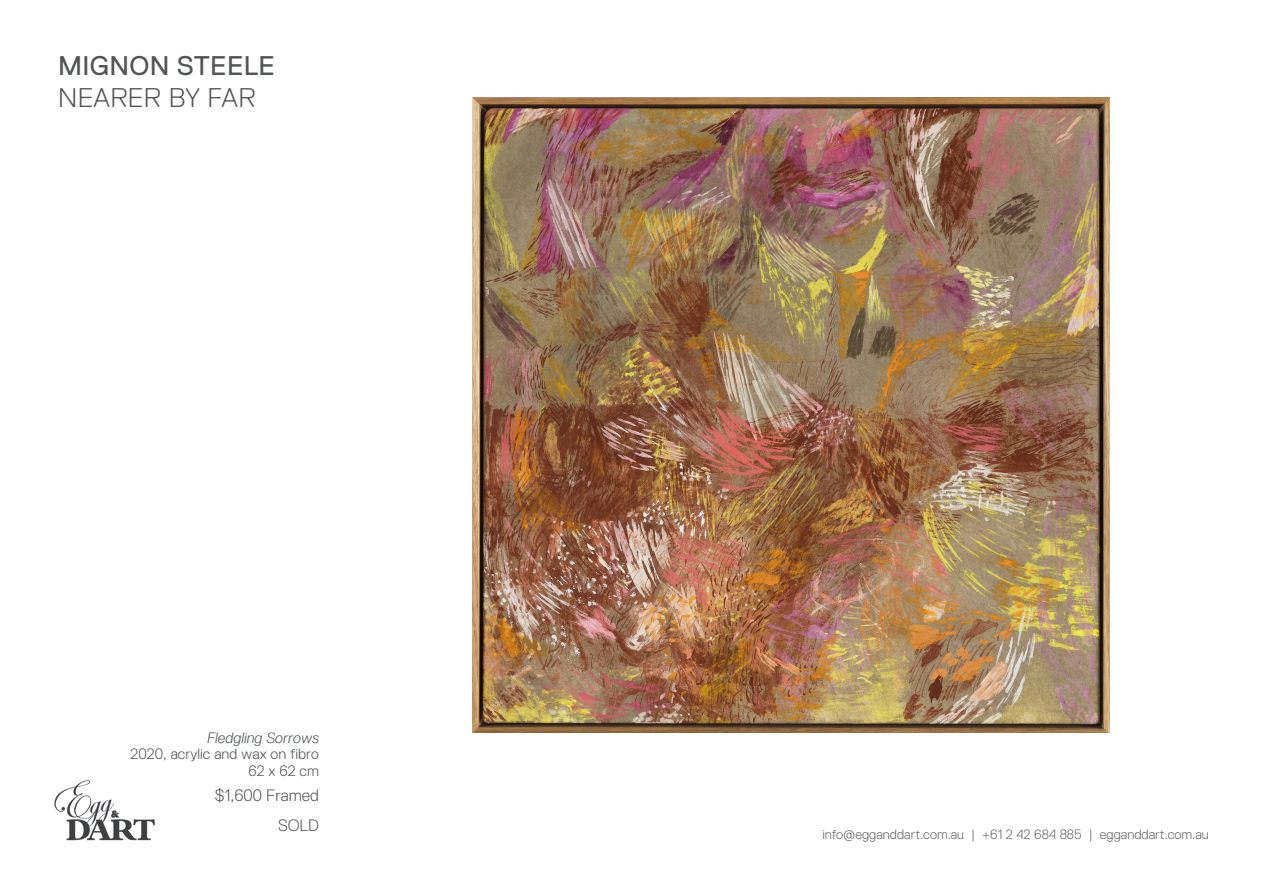
<style>
.page{position:relative;width:1263px;height:893px;background:#fff}
.page>*{position:absolute;margin:0;border:0;box-sizing:border-box;transform-origin:0 0}
.t1{font:27px "Replica";letter-spacing:.01em;color:#535555}
.t2{font:300 27px "Replica";letter-spacing:.01em;color:#535555}
.image_price{font:300 16.5px "Replica";color:#535555}
.image_price-2{font:300 15px/16.5px "Replica";color:#535555;text-align:right}
.t3{font:300 13.5px "Replica";color:#666868}
.s1{font-style:italic}
</style>
<div class="page">
<img style="left:54px;top:780px;width:101px;height:61px">
<img style="left:472px;top:97px;width:637px;height:635px">
<h1 class="t1" style="left:58px;top:51px;width:218px">MIGNON STEELE</h1>
<h1 class="t2" style="left:58px;top:82px;width:199px">NEARER BY FAR</h1>
<p class="image_price-2" style="left:131px;top:729px;width:190px"><span class="s1">Fledgling Sorrows<br></span>2020, acrylic and wax on fibro<br>62 x 62 cm</p>
<p class="image_price" style="left:215px;top:786px;width:105px">$1,600 Framed</p>
<p class="image_price" style="left:278px;top:816px;width:42px">SOLD</p>
<p class="t3" style="left:822px;top:827px;width:388px">info@egganddart.com.au | +61 2 42 684 885 | egganddart.com.au</p>
</div>
